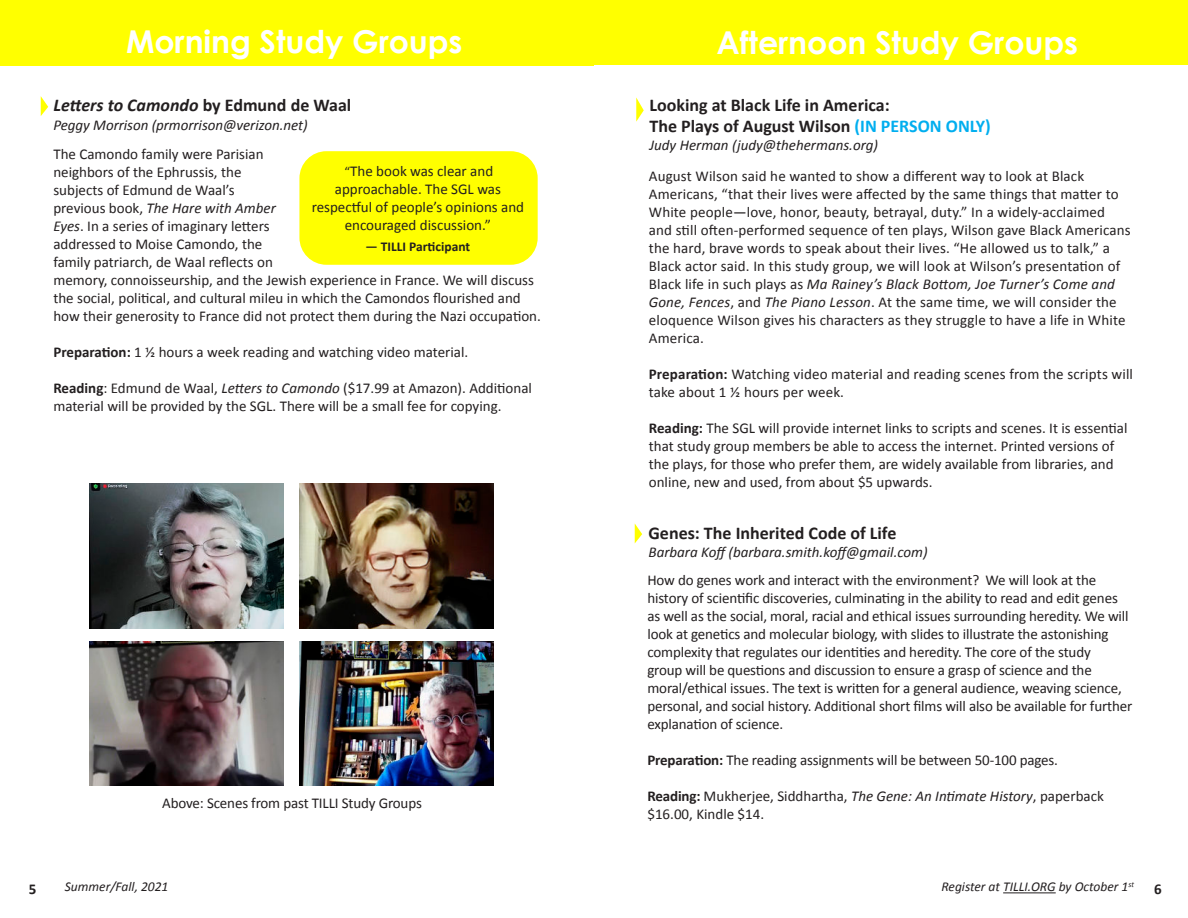
<style>
.page{position:relative;width:1188px;height:918px;background:#fff}
.page>*{position:absolute;margin:0;border:0;box-sizing:border-box;transform-origin:0 0}
.t1{font:700 31.5px "Century Gothic";color:#fff}
.t2{font:700 18px/21.6px "Calibri";color:#231f20}
.t3{font:italic 700 18px "Calibri";color:#231f20}
.t4{font:15px/18px "Calibri";color:#231f20}
.t5{font:italic 15px "Calibri";color:#231f20}
.t6{font:700 15px "Calibri";color:#231f20}
.t7{font:italic 13.5px "Calibri";color:#231f20}
.t8{font:700 13.5px "Calibri";color:#231f20}
.t9{font:italic 7.8px "Calibri";color:#231f20}
.s1{font-style:normal}
.s2{font-style:italic}
.s3{font-weight:700}
.s4{font-size:13.5px}
.s5{color:#00aeef}
</style>
<div class="page">
<div style="left:595px;top:0;width:593px;height:65px;background:#ff0"></div>
<div style="left:0;top:0;width:594px;height:66px;background:#ff0"></div>
<svg style="left:41px;top:96px;width:7px;height:20px"></svg>
<div style="left:299px;top:151px;width:239px;height:114px;background:#ff0;border-radius:27px"></div>
<hr style="left:1003px;top:892px;width:53px;height:1px;background:#231f20">
<svg style="left:635px;top:524px;width:7px;height:19px"></svg>
<svg style="left:636px;top:97px;width:8px;height:25px"></svg>
<img style="left:90px;top:641px;width:194px;height:145px">
<img style="left:299px;top:641px;width:194px;height:145px">
<img style="left:90px;top:484px;width:194px;height:144px">
<img style="left:299px;top:484px;width:194px;height:144px">
<h1 class="t1" style="left:126px;top:30px;width:338px">Morning Study Groups</h1>
<p class="t3" style="left:53px;top:93px;width:299px">Letters to Camondo <span class="s1">by Edmund de Waal</span></p>
<p class="t5" style="left:53px;top:115px;width:256px">Peggy Morrison (prmorrison@verizon.net)</p>
<p class="t4" style="left:53px;top:145px;width:489px">The Camondo family were Parisian<br>neighbors of the Ephrussis, the<br>subjects of Edmund de Waal’s<br>previous book, <span class="s2">The Hare with Amber<br>Eyes</span>. In a series of imaginary letters<br>addressed to Moise Camondo, the<br>family patriarch, de Waal reflects on<br>memory, connoisseurship, and the Jewish experience in France. We will discuss the social, political, and cultural mileu in which the Camondos flourished and how their generosity to France did not protect them during the Nazi occupation.</p>
<p class="t4" style="left:53px;top:343px;width:416px"><span class="s3">Preparation:</span> 1 ½ hours a week reading and watching video material.</p>
<p class="t4" style="left:53px;top:379px;width:480px"><span class="s3">Reading</span>: Edmund de Waal, <span class="s2">Letters to Camondo</span> ($17.99 at Amazon). Additional material will be provided by the SGL. There will be a small fee for copying.</p>
<p class="t4" style="left:312px;top:163px;width:214px;text-align:center"><span class="s4">“</span>The book was clear and approachable. The SGL was respectful of people’s opinions and encouraged discussion.”</p>
<p class="t8" style="left:366px;top:241px;width:106px">— TILLI Participant</p>
<p class="t6" style="left:29px;top:883px;width:9px">5</p>
<p class="t4" style="left:162px;top:794px;width:261px">Above: Scenes from past TILLI Study Groups</p>
<p class="t7" style="left:65px;top:877px;width:105px">Summer/Fall, 2021</p>
<h1 class="t1" style="left:717px;top:30px;width:363px">Afternoon Study Groups</h1>
<p class="t2" style="left:649px;top:94px;width:343px">Looking at Black Life in America:<br>The Plays of August Wilson <span class="s5">(IN PERSON ONLY)</span></p>
<p class="t5" style="left:649px;top:135px;width:230px">Judy Herman (judy@thehermans.org)</p>
<p class="t4" style="left:649px;top:167px;width:483px">August Wilson said he wanted to show a different way to look at Black Americans, “that their lives were affected by the same things that matter to White people—love, honor, beauty, betrayal, duty.” In a widely-acclaimed and still often-performed sequence of ten plays, Wilson gave Black Americans the hard, brave words to speak about their lives. “He allowed us to talk,” a Black actor said. In this study group, we will look at Wilson’s presentation of Black life in such plays as <span class="s2">Ma Rainey’s Black Bottom, Joe Turner’s Come and Gone, Fences</span>, and <span class="s2">The Piano Lesson</span>. At the same time, we will consider the eloquence Wilson gives his characters as they struggle to have a life in White America.</p>
<p class="t4" style="left:649px;top:366px;width:486px"><span class="s3">Preparation:</span> Watching video material and reading scenes from the scripts will take about 1 ½ hours per week.</p>
<p class="t4" style="left:649px;top:419px;width:480px"><span class="s3">Reading:</span> The SGL will provide internet links to scripts and scenes. It is essential that study group members be able to access the internet. Printed versions of the plays, for those who prefer them, are widely available from libraries, and online, new and used, from about $5 upwards.</p>
<p class="t2" style="left:649px;top:523px;width:249px">Genes: The Inherited Code of Life</p>
<p class="t5" style="left:649px;top:541px;width:281px">Barbara Koff (barbara.smith.koff@gmail.com)</p>
<p class="t4" style="left:647px;top:571px;width:486px">How do genes work and interact with the environment? We will look at the history of scientific discoveries, culminating in the ability to read and edit genes as well as the social, moral, racial and ethical issues surrounding heredity. We will look at genetics and molecular biology, with slides to illustrate the astonishing complexity that regulates our identities and heredity. The core of the study<br>group will be questions and discussion to ensure a grasp of science and the moral/ethical issues. The text is written for a general audience, weaving science, personal, and social history. Additional short films will also be available for further explanation of science.</p>
<p class="t4" style="left:647px;top:751px;width:412px"><span class="s3">Preparation:</span> The reading assignments will be between 50-100 pages.</p>
<p class="t4" style="left:647px;top:787px;width:458px"><span class="s3">Reading:</span> Mukherjee, Siddhartha, <span class="s2">The Gene: An Intimate History</span>, paperback $16.00, Kindle $14.</p>
<p class="t7" style="left:941px;top:878px;width:188px">Register at TILLI.ORG by October 1</p>
<p class="t6" style="left:1154px;top:883px;width:9px">6</p>
<p class="t9" style="left:1128px;top:879px;width:7px">st</p>
<p class="t7" style="left:976px;top:878px;width:152px">ration Deadline: October 1<sup>st</sup></p>
</div>
